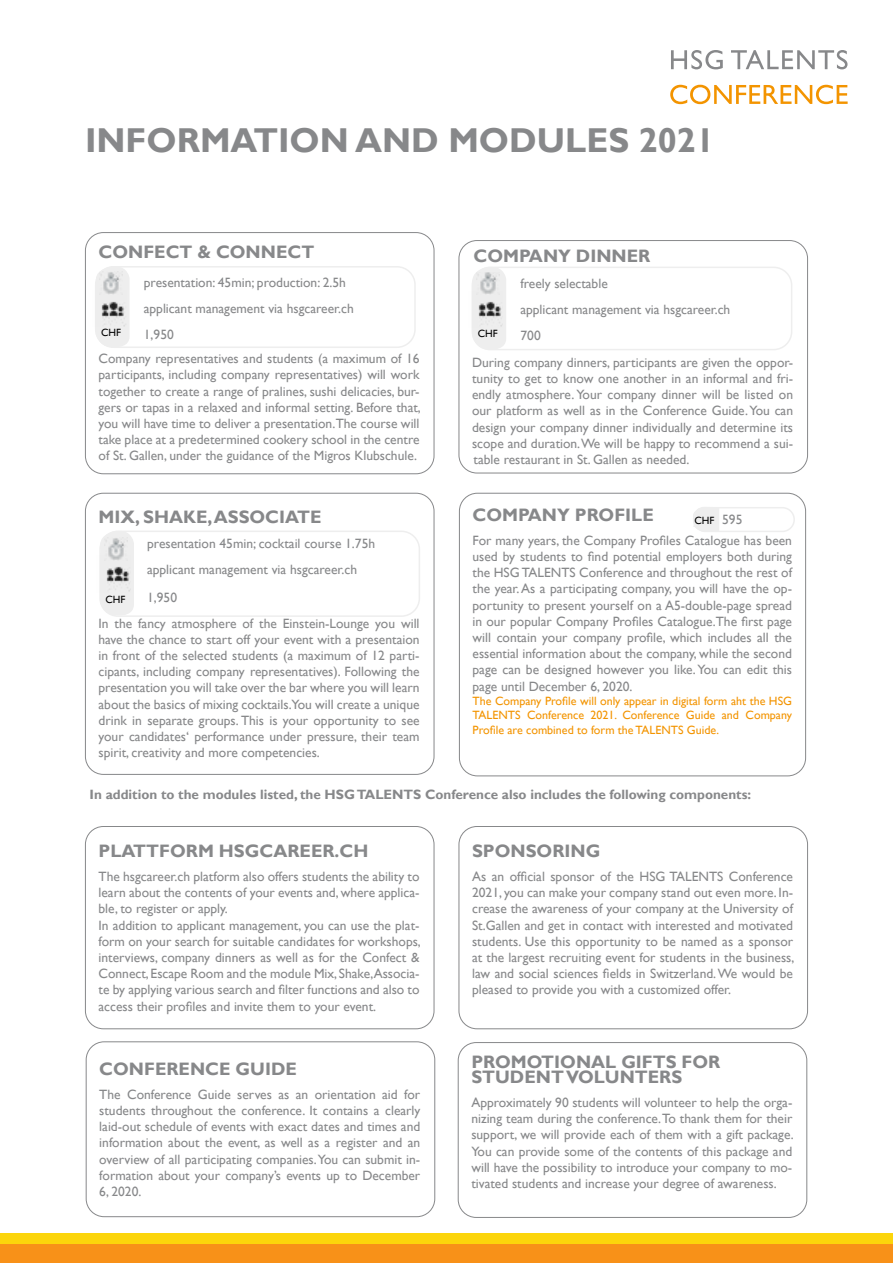
<style>
.page{position:relative;width:893px;height:1263px;background:#fff}
.page>*{position:absolute;margin:0;border:0;box-sizing:border-box;transform-origin:0 0}
.t1{font:700 34.5px "Gill Sans";color:#87888a}
.t2{font:700 18px/15px "Gill Sans";color:#87888a}
.t3{font:13.5px/16.2px "Gill Sans";color:#87888a;text-align:justify}
.t4{font:700 13.5px "Gill Sans";color:#87888a}
.t5{font:12px/14.4px "Gill Sans";color:#f39400;text-align:justify}
.t6{font:10.5px "Gill Sans";color:#000}
</style>
<div class="page">
<div style="left:0;top:1244px;width:893px;height:19px;background:#f89118"></div>
<svg style="left:693px;top:508px;width:26px;height:22px"></svg>
<div style="left:458px;top:1042px;width:349px;height:176px;border:1px solid #87888a;border-radius:18px"></div>
<div style="left:85px;top:826px;width:349px;height:203px;border:1px solid #87888a;border-radius:18px"></div>
<div style="left:86px;top:1041px;width:349px;height:176px;border:1px solid #87888a;border-radius:18px"></div>
<div style="left:85px;top:232px;width:349px;height:242px;border:1px solid #87888a;border-radius:18px"></div>
<div style="left:459px;top:493px;width:347px;height:283px;border:1px solid #87888a;border-radius:18px"></div>
<div style="left:693px;top:507px;width:102px;height:25px;border:2px solid #eee;border-radius:12px"></div>
<div style="left:459px;top:826px;width:349px;height:203px;border:1px solid #87888a;border-radius:18px"></div>
<div style="left:459px;top:240px;width:349px;height:233px;border:1px solid #87888a;border-radius:18px"></div>
<div style="left:472px;top:267px;width:320px;height:83px;border:2px solid #eee;border-radius:18px"></div>
<svg style="left:472px;top:267px;width:35px;height:83px"></svg>
<img style="left:476px;top:272px;width:23px;height:19px">
<img style="left:472px;top:291px;width:31px;height:36px">
<div style="left:95px;top:266px;width:321px;height:82px;border:2px solid #eee;border-radius:18px"></div>
<div style="left:85px;top:493px;width:349px;height:282px;border:1px solid #87888a;border-radius:18px"></div>
<div style="left:99px;top:531px;width:321px;height:86px;border:2px solid #eee;border-radius:18px"></div>
<svg style="left:95px;top:266px;width:40px;height:952px"></svg>
<img style="left:104px;top:537px;width:23px;height:19px">
<img style="left:97px;top:556px;width:34px;height:37px">
<div style="left:0;top:1233px;width:893px;height:11px;background:#fcd50b"></div>
<svg style="left:670px;top:85px;width:178px;height:19px"></svg>
<svg style="left:671px;top:50px;width:176px;height:19px"></svg>
<h1 class="t1" style="left:85px;top:119px;width:631px">INFORMATION AND MODULES 2021</h1>
<h2 class="t2" style="left:99px;top:245px;width:217px">CONFECT &amp; CONNECT</h2>
<p class="t3" style="left:144px;top:270px;width:211px;line-height:25.5px">presentation: 45min; production: 2.5h applicant management via hsgcareer.ch</p>
<p class="t6" style="left:101px;top:326px;width:22px">CHF</p>
<p class="t3" style="left:144px;top:327px;width:31px">1,950</p>
<p class="t3" style="left:99px;top:351px;width:324px">Company representatives and students (a maximum of 16 participants, including company representatives) will work together to create a range of pralines, sushi delicacies, bur&shy;gers or tapas in a relaxed and informal setting. Before that, you will have time to deliver a presentation.The course will take place at a predetermined cookery school in the centre of St. Gallen, under the guidance of the Migros Klubschule.</p>
<h2 class="t2" style="left:99px;top:510px;width:224px">MIX, SHAKE, ASSOCIATE</h2>
<p class="t3" style="left:147px;top:531px;width:229px;line-height:25.5px">presentation 45min; cocktail course 1.75h applicant management via hsgcareer.ch</p>
<p class="t6" style="left:105px;top:593px;width:22px">CHF</p>
<p class="t3" style="left:147px;top:590px;width:31px">1,950</p>
<p class="t3" style="left:99px;top:615px;width:323px">In the fancy atmosphere of the Einstein-Lounge you will have the chance to start off your event with a presentaion in front of the selected students (a maximum of 12 parti&shy;cipants, including company representatives). Following the presentation you will take over the bar where you will learn about the basics of mixing cocktails.You will create a unique drink in separate groups. This is your opportunity to see your candidates‘ performance under pressure, their team spirit, creativity and more competencies.</p>
<h2 class="t2" style="left:474px;top:249px;width:178px">COMPANY DINNER</h2>
<p class="t3" style="left:520px;top:271px;width:211px;line-height:25.5px">freely selectable<br>applicant management via hsgcareer.ch</p>
<p class="t6" style="left:478px;top:328px;width:22px">CHF</p>
<p class="t3" style="left:520px;top:327px;width:22px">700</p>
<p class="t3" style="left:472px;top:354px;width:323px">During company dinners, participants are given the oppor&shy;tunity to get to know one another in an informal and fri&shy;endly atmosphere. Your company dinner will be listed on our platform as well as in the Conference Guide. You can design your company dinner individually and determine its scope and duration.We will be happy to recommend a sui&shy;table restaurant in St. Gallen as needed.</p>
<h2 class="t2" style="left:473px;top:508px;width:183px">COMPANY PROFILE</h2>
<p class="t3" style="left:473px;top:532px;width:321px">For many years, the Company Profiles Catalogue has been used by students to find potential employers both during the HSG TALENTS Conference and throughout the rest of the year. As a participating company, you will have the op&shy;portunity to present yourself on a A5-double-page spread in our popular Company Profiles Catalogue.The first page will contain your company profile, which includes all the essential information about the company, while the second page can be designed however you like. You can edit this page until December 6, 2020.</p>
<p class="t5" style="left:473px;top:694px;width:321px">The Company Profile will only appear in digital form aht the HSG TALENTS Conference 2021. Conference Guide and Company Profile are combined to form the TALENTS Guide.</p>
<p class="t3" style="left:722px;top:512px;width:22px">595</p>
<p class="t6" style="left:694px;top:514px;width:22px">CHF</p>
<p class="t4" style="left:90px;top:786px;width:663px">In addition to the modules listed, the HSG TALENTS Conference also includes the following components:</p>
<h2 class="t2" style="left:99px;top:844px;width:271px">PLATTFORM HSGCAREER.CH</h2>
<p class="t3" style="left:99px;top:868px;width:324px;text-align:left">The hsgcareer.ch platform also offers students the ability to learn about the contents of your events and, where applica&shy;ble, to register or apply.<br>In addition to applicant management, you can use the plat&shy;form on your search for suitable candidates for workshops, interviews, company dinners as well as for the Confect &amp; Connect, Escape Room and the module Mix, Shake,Associa&shy;te by applying various search and filter functions and also to access their profiles and invite them to your event.</p>
<h2 class="t2" style="left:99px;top:1062px;width:199px">CONFERENCE GUIDE</h2>
<p class="t3" style="left:99px;top:1086px;width:323px">The Conference Guide serves as an orientation aid for students throughout the conference. It contains a clearly laid-out schedule of events with exact dates and times and information about the event, as well as a register and an overview of all participating companies. You can submit in&shy;formation about your company’s events up to December 6, 2020.</p>
<h2 class="t2" style="left:472px;top:844px;width:130px">SPONSORING</h2>
<p class="t3" style="left:472px;top:868px;width:324px">As an official sponsor of the HSG TALENTS Conference 2021, you can make your company stand out even more. In&shy;crease the awareness of your company at the University of St.Gallen and get in contact with interested and motivated students. Use this opportunity to be named as a sponsor at the largest recruiting event for students in the business, law and social sciences fields in Switzerland. We would be pleased to provide you with a customized offer.</p>
<h2 class="t2" style="left:471px;top:1055px;width:251px">PROMOTIONAL GIFTS FOR<br>STUDENT VOLUNTERS</h2>
<p class="t3" style="left:471px;top:1094px;width:324px">Approximately 90 students will volunteer to help the orga&shy;nizing team during the conference. To thank them for their support, we will provide each of them with a gift package.<br>You can provide some of the contents of this package and will have the possibility to introduce your company to mo&shy;tivated students and increase your degree of awareness.</p>
</div>
